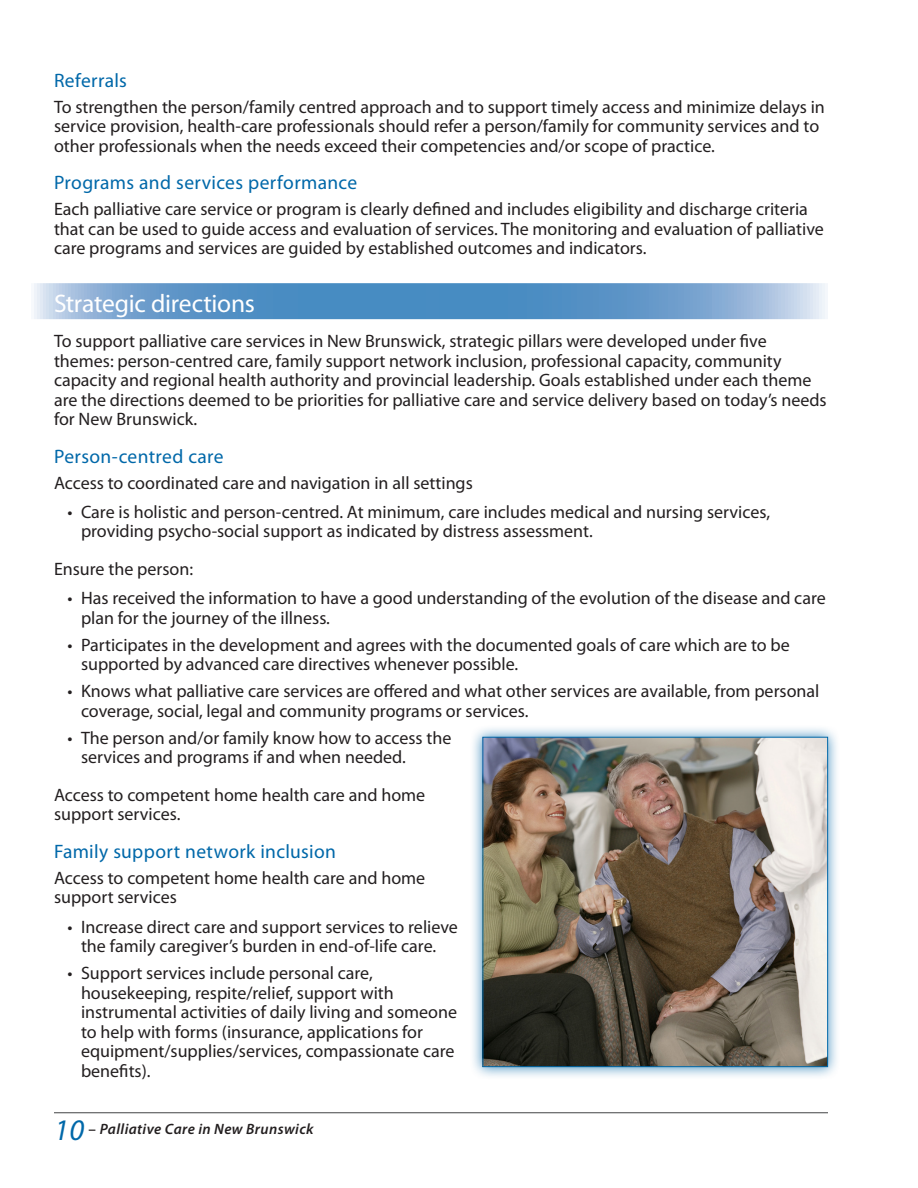
<style>
.page{position:relative;width:918px;height:1188px;background:#fff}
.page>*{position:absolute;margin:0;border:0;box-sizing:border-box;transform-origin:0 0}
.Heading_1{font:25.5px "Myriad Pro";letter-spacing:-.01em;color:#fff}
.Heading_2{font:19.5px "Myriad Pro";letter-spacing:.02em;color:#0068a9}
.text_1_column{font:18px/19.5px "Myriad Pro";color:#231f20}
.text_1_column_before{font:18px/19.5px "Myriad Pro";color:#231f20}
.t1{font:italic 600 15px "Myriad Pro";letter-spacing:.025em;color:#231f20}
.s1{font-weight:400;font-size:30px;color:#0068a9}
.s2{font-style:normal}
</style>
<div class="page">
<hr style="left:54px;top:1112px;width:774px;height:1px;background:#57585a">
<svg style="left:34px;top:283px;width:794px;height:36px;background:#6c9fcc"></svg>
<div style="left:470px;top:724px;width:371px;height:356px;background:#0068a9;opacity:.75"></div>
<img style="left:485px;top:739px;width:341px;height:326px">
<div style="left:483px;top:737px;width:345px;height:330px;border:1px solid #0068a9"></div>
<h2 class="Heading_2" style="left:54px;top:69px;width:74px">Referrals</h2>
<p class="text_1_column" style="left:54px;top:97px;width:772px">To strengthen the person/family centred approach and to support timely access and minimize delays in service provision, health-care professionals should refer a person/family for community services and to other professionals when the needs exceed their competencies and/or scope of practice.</p>
<h2 class="Heading_2" style="left:54px;top:172px;width:305px">Programs and services performance</h2>
<p class="text_1_column_before" style="left:54px;top:200px;width:771px">Each palliative care service or program is clearly defined and includes eligibility and discharge criteria that can be used to guide access and evaluation of services. The monitoring and evaluation of palliative care programs and services are guided by established outcomes and indicators.</p>
<h1 class="Heading_1" style="left:54px;top:289px;width:202px">Strategic directions</h1>
<p class="text_1_column" style="left:54px;top:332px;width:774px">To support palliative care services in New Brunswick, strategic pillars were developed under five themes: person-centred care, family support network inclusion, professional capacity, community capacity and regional health authority and provincial leadership. Goals established under each theme are the directions deemed to be priorities for palliative care and service delivery based on today’s needs for New Brunswick.</p>
<h2 class="Heading_2" style="left:54px;top:446px;width:171px">Person-centred care</h2>
<p class="text_1_column" style="left:54px;top:473px;width:420px">Access to coordinated care and navigation in all settings</p>
<p class="text_1_column" style="left:81px;top:503px;width:691px;text-indent:-14px">• Care is holistic and person-centred. At minimum, care includes medical and nursing services, providing psycho-social support as indicated by distress assessment.</p>
<p class="text_1_column" style="left:54px;top:560px;width:141px">Ensure the person:</p>
<p class="text_1_column" style="left:81px;top:589px;width:746px;text-indent:-14px">• Has received the information to have a good understanding of the evolution of the disease and care plan for the journey of the illness.</p>
<p class="text_1_column" style="left:81px;top:635px;width:710px;text-indent:-14px">• Participates in the development and agrees with the documented goals of care which are to be supported by advanced care directives whenever possible.</p>
<p class="text_1_column" style="left:81px;top:682px;width:740px;text-indent:-14px">• Knows what palliative care services are offered and what other services are available, from personal coverage, social, legal and community programs or services.</p>
<p class="text_1_column" style="left:81px;top:728px;width:372px;text-indent:-14px">• The person and/or family know how to access the services and programs if and when needed.</p>
<p class="text_1_column" style="left:54px;top:785px;width:373px">Access to competent home health care and home support services.</p>
<h2 class="Heading_2" style="left:54px;top:841px;width:284px">Family support network inclusion</h2>
<p class="text_1_column" style="left:54px;top:868px;width:373px">Access to competent home health care and home support services</p>
<p class="text_1_column" style="left:68px;top:917px;width:392px;text-align:center">• Increase direct care and support services to relieve the family caregiver’s burden in end-of-life care.</p>
<p class="text_1_column" style="left:81px;top:964px;width:378px;text-indent:-14px">• Support services include personal care, housekeeping, respite/relief, support with instrumental activities of daily living and someone to help with forms (insurance, applications for equipment/supplies/services, compassionate care benefits).</p>
<p class="t1" style="left:54px;top:1121px;width:261px"><span class="s1">10</span> <span class="s2">–</span> Palliative Care in New Brunswick</p>
</div>
